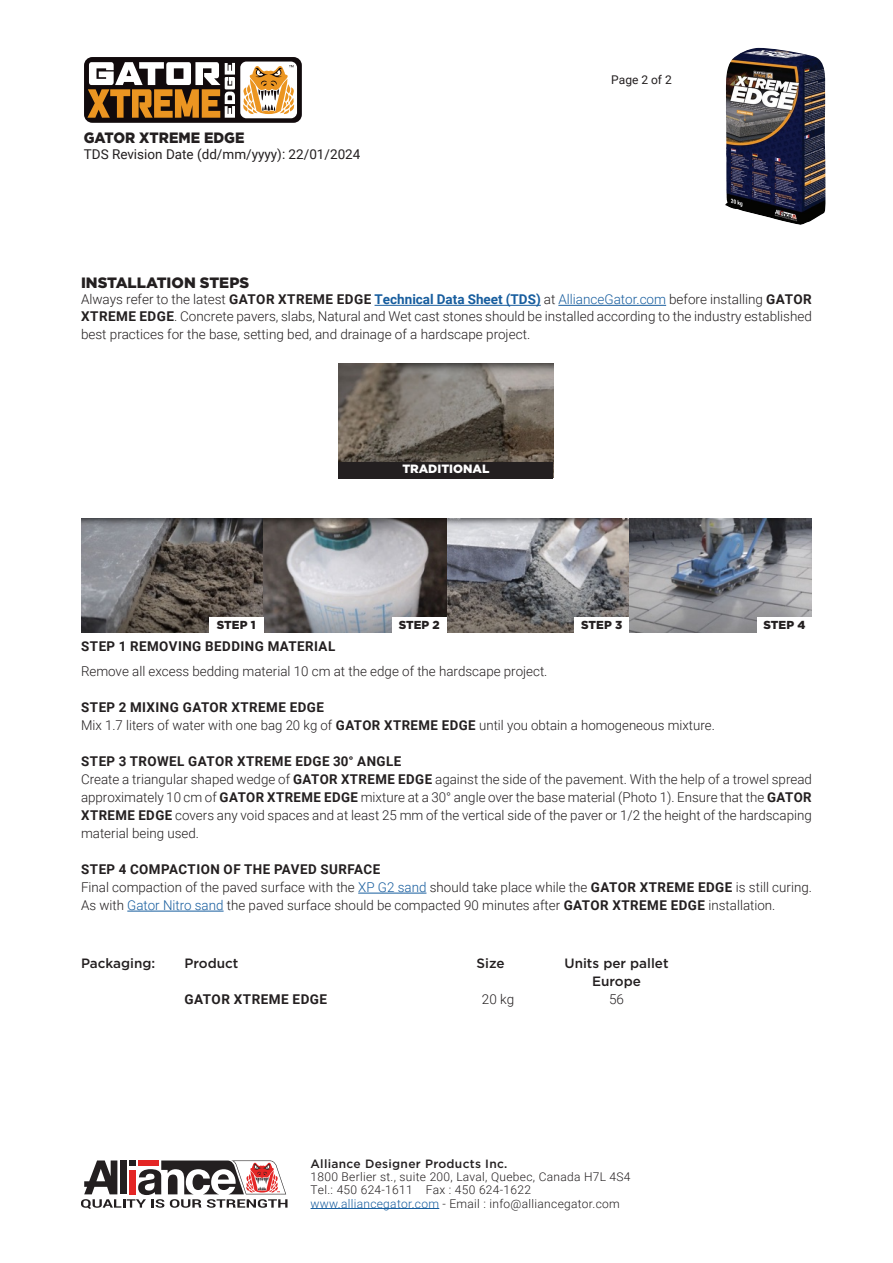
<style>
.page{position:relative;width:893px;height:1263px;background:#fff}
.page>*{position:absolute;margin:0;border:0;box-sizing:border-box;transform-origin:0 0}
.t1{font:900 15px "Gotham";color:#231f20}
.t2{font:900 15px "Gotham";color:#231f20;scale:.94 1}
.t3{font:300 13.5px/18px "Roboto";color:#231f20}
.t4{font:700 13.5px "Roboto";letter-spacing:.035em;color:#231f20}
.t5{font:500 13.5px "Gotham";color:#231f20}
.t6{font:13.5px "Roboto";color:#231f20}
.t7{font:300 12px/13.2px "Roboto";letter-spacing:.025em;color:#231f20}
.t8{font:500 12px "Gotham";letter-spacing:.025em;color:#231f20}
.t9{font:900 12px "Gotham";color:#fff}
.t10{font:12px "Roboto";color:#231f20}
.t11{font:900 11.55px "Gotham";color:#231f20}
.s1{font-weight:700}
.s2{font-weight:700;color:#175d9e}
.s3{color:#175d9e}
</style>
<div class="page">
<div style="left:84px;top:57px;width:218px;height:66px;background:#110a0c;border-radius:8px"></div>
<div style="left:240px;top:62px;width:57px;height:56px;background:#fff;border-radius:6px"></div>
<svg style="left:241px;top:62px;width:55px;height:52px"></svg>
<svg style="left:88px;top:62px;width:147px;height:56px"></svg>
<img style="left:725px;top:48px;width:101px;height:177px">
<svg style="left:81px;top:1160px;width:206px;height:49px"></svg>
<hr style="left:310px;top:1208px;width:129px;height:1px;background:#175d9e">
<hr style="left:375px;top:305px;width:166px;height:1px;background:#175d9e">
<hr style="left:558px;top:305px;width:108px;height:1px;background:#175d9e">
<hr style="left:358px;top:893px;width:68px;height:1px;background:#175d9e">
<hr style="left:127px;top:911px;width:97px;height:1px;background:#175d9e">
<img style="left:339px;top:363px;width:214px;height:99px">
<img style="left:81px;top:519px;width:731px;height:114px">
<div style="left:209px;top:617px;width:55px;height:16px;background:#fff"></div>
<div style="left:392px;top:617px;width:55px;height:16px;background:#fff"></div>
<div style="left:574px;top:617px;width:55px;height:16px;background:#fff"></div>
<div style="left:757px;top:617px;width:55px;height:16px;background:#fff"></div>
<div style="left:339px;top:462px;width:214px;height:16px;background:#231f20"></div>
<p class="t2" style="left:84px;top:128px;width:172px">GATOR XTREME EDGE</p>
<p class="t6" style="left:84px;top:145px;width:278px">TDS Revision Date (dd/mm/yyyy): 22/01/2024</p>
<p class="t10" style="left:611px;top:71px;width:62px">Page 2 of 2</p>
<p class="t1" style="left:81px;top:272px;width:170px">INSTALLATION STEPS</p>
<p class="t3" style="left:81px;top:291px;width:732px;line-height:16.2px">Always refer to the latest <span class="s1">GATOR XTREME EDGE</span> <span class="s2">Technical Data Sheet (TDS)</span> at <span class="s3">AllianceGator.com</span> before installing <span class="s1">GATOR<br>XTREME EDGE</span>. Concrete pavers, slabs, Natural and Wet cast stones should be installed according to the industry established</p>
<p class="t3" style="left:81px;top:324px;width:451px">best practices for the base, setting bed, and drainage of a hardscape project.</p>
<p class="t9" style="left:402px;top:461px;width:89px">TRADITIONAL</p>
<p class="t11" style="left:217px;top:617px;width:40px">STEP 1</p>
<p class="t11" style="left:399px;top:617px;width:42px">STEP 2</p>
<p class="t11" style="left:581px;top:617px;width:42px">STEP 3</p>
<p class="t11" style="left:764px;top:617px;width:43px">STEP 4</p>
<p class="t4" style="left:81px;top:637px;width:256px">STEP 1 REMOVING BEDDING MATERIAL</p>
<p class="t3" style="left:81px;top:662px;width:468px">Remove all excess bedding material 10 cm at the edge of the hardscape project.</p>
<p class="t4" style="left:81px;top:698px;width:244px">STEP 2 MIXING GATOR XTREME EDGE</p>
<p class="t3" style="left:81px;top:716px;width:635px">Mix 1.7 liters of water with one bag 20 kg of <span class="s1">GATOR XTREME EDGE</span> until you obtain a homogeneous mixture.</p>
<p class="t4" style="left:81px;top:752px;width:322px">STEP 3 TROWEL GATOR XTREME EDGE 30° ANGLE</p>
<p class="t3" style="left:81px;top:770px;width:732px;text-align:justify">Create a triangular shaped wedge of <span class="s1">GATOR XTREME EDGE</span> against the side of the pavement. With the help of a trowel spread approximately 10 cm of <span class="s1">GATOR XTREME EDGE</span> mixture at a 30° angle over the base material (Photo 1). Ensure that the <span class="s1">GATOR XTREME EDGE</span> covers any void spaces and at least 25 mm of the vertical side of the paver or 1/2 the height of the hardscaping material being used.</p>
<p class="t4" style="left:81px;top:860px;width:301px">STEP 4 COMPACTION OF THE PAVED SURFACE</p>
<p class="t3" style="left:81px;top:878px;width:732px">Final compaction of the paved surface with the <span class="s3">XP G2 sand</span> should take place while the <span class="s1">GATOR XTREME EDGE</span> is still curing.<br>As with <span class="s3">Gator Nitro sand</span> the paved surface should be compacted 90 minutes after <span class="s1">GATOR XTREME EDGE</span> installation.</p>
<p class="t5" style="left:81px;top:954px;width:76px">Packaging:</p>
<p class="t5" style="left:184px;top:954px;width:55px">Product</p>
<p class="t5" style="left:476px;top:954px;width:30px">Size</p>
<p class="t5" style="left:564px;top:954px;width:106px">Units per pallet</p>
<p class="t5" style="left:592px;top:972px;width:50px">Europe</p>
<p class="t4" style="left:184px;top:989px;width:144px">GATOR XTREME EDGE</p>
<p class="t3" style="left:482px;top:989px;width:34px">20 kg</p>
<p class="t3" style="left:609px;top:989px;width:16px">56</p>
<p class="t8" style="left:310px;top:1156px;width:199px">Alliance Designer Products Inc.</p>
<p class="t7" style="left:310px;top:1170px;width:322px">1800 Berlier st., suite 200, Laval, Quebec, Canada H7L 4S4<br>Tel.: 450 624-1611 Fax : 450 624-1622 <span class="s3">www.alliancegator.com</span> - Email : info@alliancegator.com</p>
</div>
